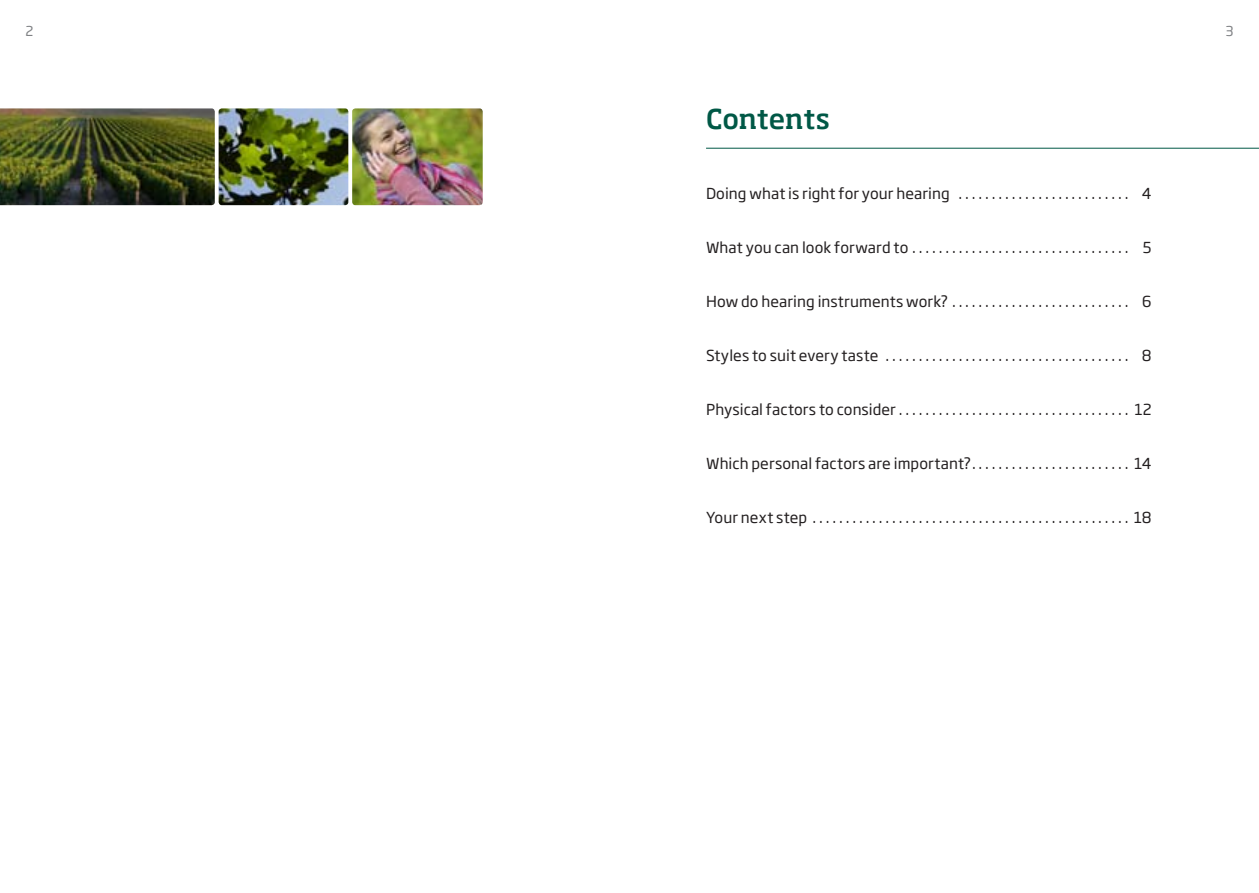
<style>
.page{position:relative;width:1259px;height:893px;background:#fff}
.page>*{position:absolute;margin:0;border:0;box-sizing:border-box;transform-origin:0 0}
.t1{font:500 27px "Soho Pro";letter-spacing:-.01em;color:#005846}
.t2{font:15px "Soho Gothic Pro";letter-spacing:.005em;color:#231f20}
.t3{font:13.5px "Soho Gothic Pro";color:#808285}
</style>
<div class="page">
<hr style="left:706px;top:148px;width:553px;height:1px;background:#005846">
<img style="left:0;top:108px;width:215px;height:97px">
<img style="left:219px;top:108px;width:129px;height:97px">
<img style="left:352px;top:108px;width:131px;height:97px">
<p class="t3" style="left:26px;top:21px;width:9px">2</p>
<p class="t3" style="left:1225px;top:21px;width:10px">3</p>
<h1 class="t1" style="left:706px;top:100px;width:125px">Contents</h1>
<p class="t2" style="left:706px;top:182px;width:417px">Doing what is right for your hearing .........................</p>
<p class="t2" style="left:1142px;top:182px;width:11px">4</p>
<p class="t2" style="left:706px;top:236px;width:447px">What you can look forward to ................................. 5</p>
<p class="t2" style="left:706px;top:290px;width:447px">How do hearing instruments work? ........................... 6</p>
<p class="t2" style="left:706px;top:344px;width:417px">Styles to suit every taste ....................................</p>
<p class="t2" style="left:1142px;top:344px;width:11px">8</p>
<p class="t2" style="left:706px;top:398px;width:447px">Physical factors to consider .................................. 12</p>
<p class="t2" style="left:706px;top:452px;width:447px">Which personal factors are important? . . . . . . . . . . . . . . . . . . . . . . . 14</p>
<p class="t2" style="left:706px;top:506px;width:447px">Your next step ............................................... 18</p>
</div>
